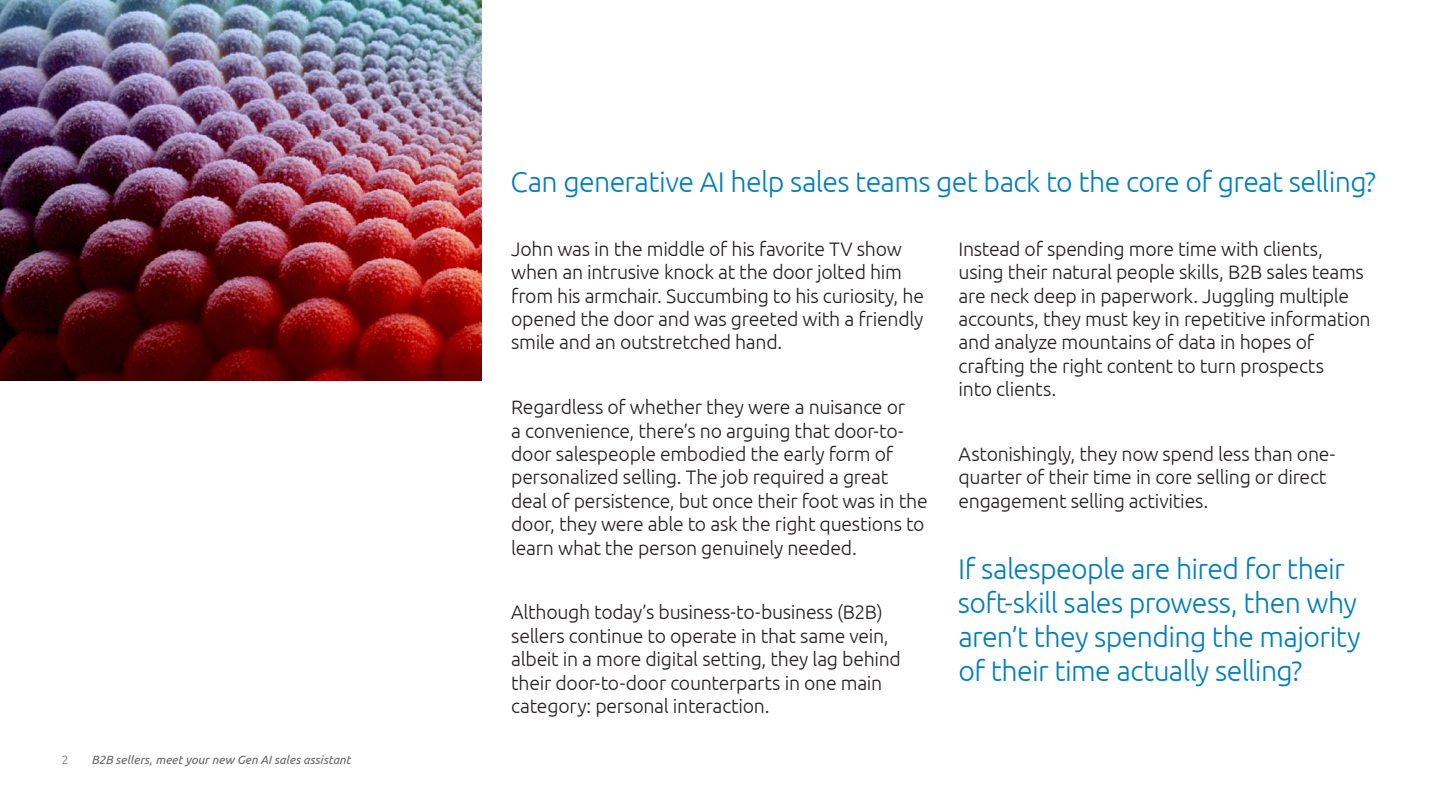
<style>
.page{position:relative;width:1440px;height:810px;background:#fff}
.page>*{position:absolute;margin:0;border:0;box-sizing:border-box;transform-origin:0 0}
.t1{font:300 28.5px/34.2px "Ubuntu";letter-spacing:-.02em;color:#007eba}
.t2{font:300 19.5px/23.4px "Ubuntu";letter-spacing:-.015em;color:#241f1f}
.t3{font:italic 12px "Ubuntu";letter-spacing:.005em;color:#656365}
.t4{font:300 12px "Ubuntu";color:#717072}
</style>
<div class="page">
<img style="left:0;top:0;width:481px;height:380px">
<p class="t4" style="left:62px;top:752px;width:8px">2</p>
<p class="t3" style="left:92px;top:752px;width:261px">B2B sellers, meet your new Gen AI sales assistant</p>
<h1 class="t1" style="left:511px;top:164px;width:867px">Can generative AI help sales teams get back to the core of great selling?</h1>
<p class="t2" style="left:511px;top:237px;width:414px">John was in the middle of his favorite TV show when an intrusive knock at the door jolted him from his armchair. Succumbing to his curiosity, he opened the door and was greeted with a friendly smile and an outstretched hand.</p>
<p class="t2" style="left:511px;top:395px;width:418px">Regardless of whether they were a nuisance or<br>a convenience, there’s no arguing that door-to&shy;door salespeople embodied the early form of personalized selling. The job required a great deal of persistence, but once their foot was in the door, they were able to ask the right questions to learn what the person genuinely needed.</p>
<p class="t2" style="left:511px;top:600px;width:391px">Although today’s business-to-business (B2B) sellers continue to operate in that same vein, albeit in a more digital setting, they lag behind their door-to-door counterparts in one main category: personal interaction.</p>
<p class="t2" style="left:959px;top:237px;width:414px">Instead of spending more time with clients, using their natural people skills, B2B sales teams are neck deep in paperwork. Juggling multiple accounts, they must key in repetitive information and analyze mountains of data in hopes of crafting the right content to turn prospects<br>into clients.</p>
<p class="t2" style="left:959px;top:442px;width:378px">Astonishingly, they now spend less than one&shy;quarter of their time in core selling or direct engagement selling activities.</p>
<h1 class="t1" style="left:958px;top:551px;width:404px">If salespeople are hired for their soft-skill sales prowess, then why aren’t they spending the majority of their time actually selling?</h1>
</div>
